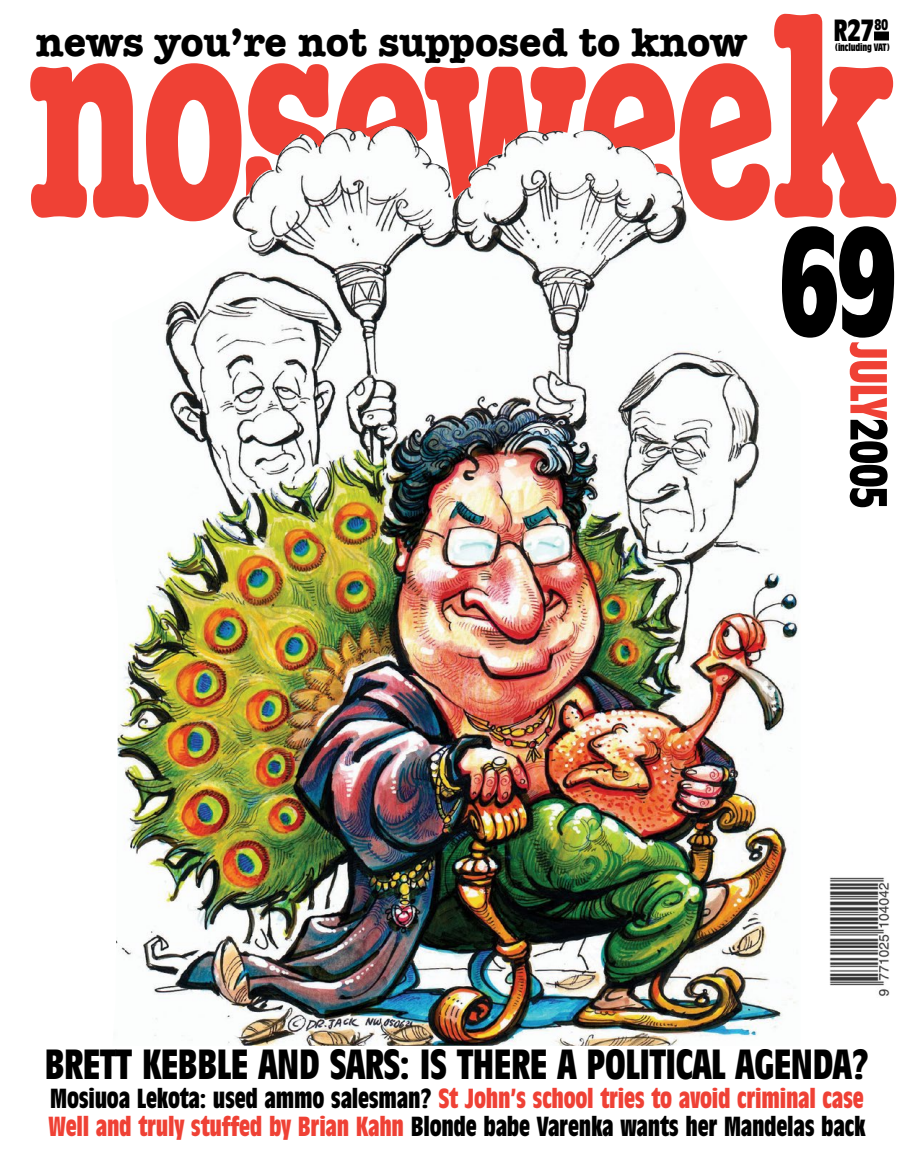
<style>
.page{position:relative;width:915px;height:1170px;background:#fff}
.page>*{position:absolute;margin:0;border:0;box-sizing:border-box;transform-origin:0 0}
.t1{font:292.5px "American Typewriter Bold Cond A";letter-spacing:-.04em;color:#ef4135;scale:.81 1}
.t2{font:700 condensed 150px "Antique Olive";color:#000;scale:.9 1}
.t3{font:700 condensed 51px "Antique Olive";letter-spacing:-.02em;color:#ef4135}
.t4{font:700 condensed 41.25px "Antique Olive";letter-spacing:-.01em;color:#000}
.t5{font:700 41.25px "American Typewriter";color:#000}
.t6{font:700 condensed 30px "Antique Olive";color:#000}
.t7{font:700 condensed 27px/28.5px "Antique Olive";letter-spacing:-.01em;color:#000}
.t8{font:700 condensed 10.5px "Antique Olive";letter-spacing:-.02em;color:#000}
.s1{color:#000}
.s2{color:#ef4135}
</style>
<div class="page">
<div style="left:873px;top:32px;width:15px;height:9px;background:#000"></div>
<img style="left:829px;top:877px;width:60px;height:119px">
<img style="left:116px;top:126px;width:683px;height:919px">
<h1 class="t1" style="left:26px;top:-56px;width:1076px">noseweek</h1>
<h3 class="t5" style="left:36px;top:17px;width:712px">news you’re not supposed to know</h3>
<p class="t6" style="left:833px;top:14px;width:56px">R27<sup>80</sup></p>
<p class="t8" style="left:834px;top:42px;width:57px">(including VAT)</p>
<h2 class="t2" style="left:777px;top:199px;width:134px">69</h2>
<h3 class="t3" style="left:896px;top:342px;width:168px;rotate:90deg">JULY<span class="s1">2005</span></h3>
<h3 class="t4" style="left:45px;top:1041px;width:825px">BRETT KEBBLE AND SARS: IS THERE A POLITICAL AGENDA?</h3>
<p class="t7" style="left:48px;top:1082px;width:818px">Mosiuoa Lekota: used ammo salesman? <span class="s2">St John’s school tries to avoid criminal case<br>Well and truly stuffed by Brian Kahn</span> Blonde babe Varenka wants her Mandelas back</p>
</div>
